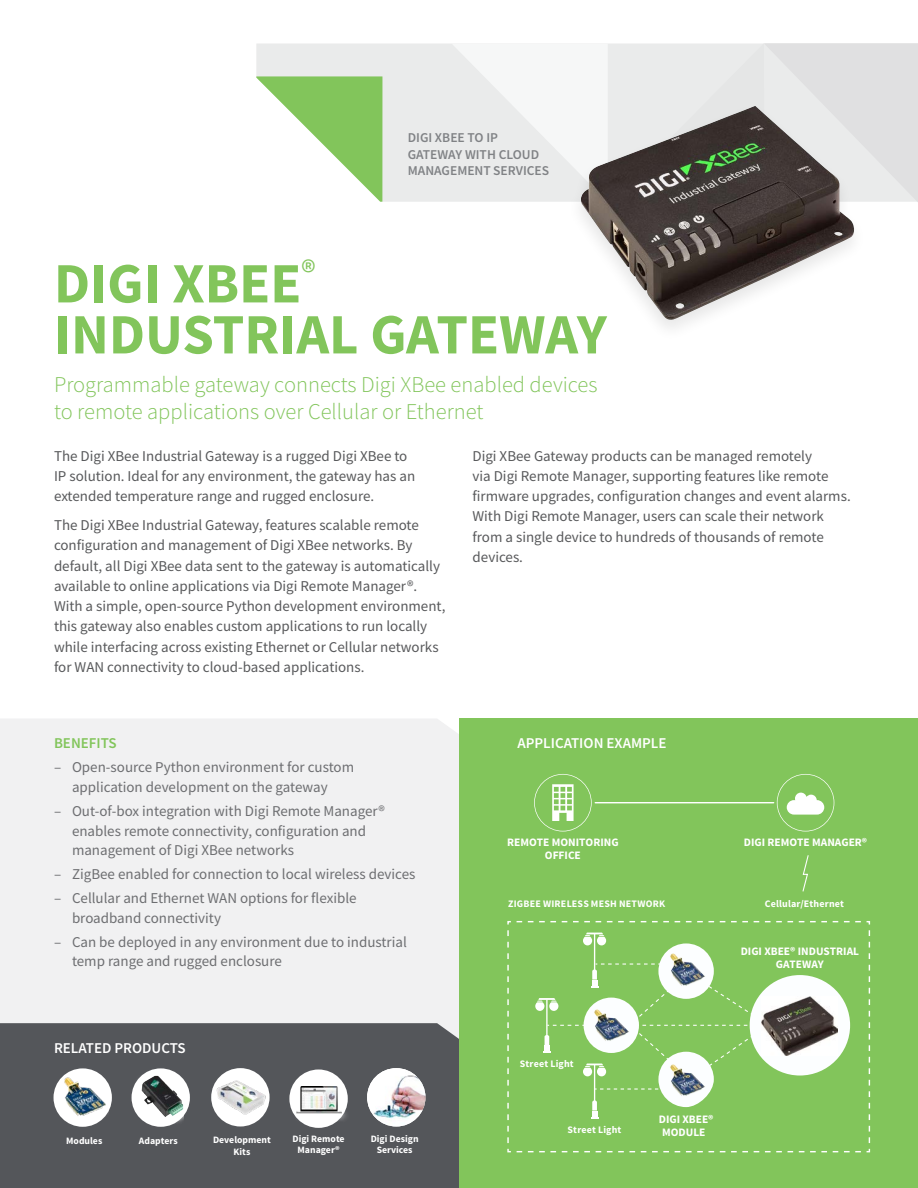
<style>
.page{position:relative;width:918px;height:1188px;background:#fff}
.page>*{position:absolute;margin:0;border:0;box-sizing:border-box;transform-origin:0 0}
.t1{font:700 57px/51px "Source Sans Pro";color:#82c55b}
.Product_Description{font:300 22.5px/27px "Source Sans Pro";color:#82c55b}
.Body_Copy{font:15px/20.2px "Source Sans Pro";color:#58595b}
.Bullets{font:15px/19.5px "Source Sans Pro";color:#6d6e71}
.t2{font:600 15px "Source Sans Pro";color:#fff}
.t3{font:600 15px "Source Sans Pro";color:#82c55b}
.t4{font:600 13.5px/16.5px "Source Sans Pro";color:#808285}
.t5{font:700 11.4px/12.8px "Source Sans Pro";color:#fff;text-align:center}
.t6{font:700 10.05px "Source Sans Pro";letter-spacing:.02em;color:#fff}
.t7{font:700 9.75px/10.5px "Source Sans Pro";color:#fff;text-align:center}
</style>
<div class="page">
<div style="left:459px;top:718px;width:459px;height:470px;background:#82c55b"></div>
<div style="left:0;top:719px;width:459px;height:304px;background:#f1f1f2"></div>
<div style="left:0;top:1023px;width:459px;height:165px;background:#54565a"></div>
<div style="left:256px;top:44px;width:195px;height:158px;background:#eaebeb"></div>
<svg style="left:256px;top:76px;width:126px;height:126px"></svg>
<svg style="left:451px;top:43px;width:467px;height:159px"></svg>
<svg style="left:802px;top:855px;width:7px;height:37px"></svg>
<hr style="left:595px;top:802px;width:179px;height:1px;background:#fff">
<svg style="left:777px;top:774px;width:57px;height:57px"></svg>
<svg style="left:534px;top:774px;width:58px;height:57px"></svg>
<svg style="left:507px;top:921px;width:364px;height:232px"></svg>
<img style="left:669px;top:953px;width:37px;height:34px">
<img style="left:593px;top:1009px;width:37px;height:34px">
<img style="left:669px;top:1063px;width:37px;height:34px">
<div style="left:132px;top:1068px;width:58px;height:59px;background:#fff;border-radius:50%"></div>
<div style="left:54px;top:1068px;width:58px;height:59px;background:#fff;border-radius:50%"></div>
<svg style="left:62px;top:1118px;width:46px;height:4px"></svg>
<svg style="left:62px;top:1075px;width:46px;height:43px"></svg>
<img style="left:63px;top:1077px;width:43px;height:40px">
<div style="left:211px;top:1068px;width:59px;height:59px;background:#fff;border-radius:50%"></div>
<img style="left:213px;top:1079px;width:55px;height:37px">
<div style="left:566px;top:101px;width:301px;height:241px;background:#000;opacity:.1"></div>
<img style="left:581px;top:106px;width:273px;height:214px">
<svg style="left:139px;top:1125px;width:44px;height:1px"></svg>
<svg style="left:133px;top:1076px;width:50px;height:49px"></svg>
<svg style="left:143px;top:1076px;width:12px;height:8px"></svg>
<div style="left:289px;top:1069px;width:59px;height:59px;background:#fff;border-radius:50%"></div>
<img style="left:367px;top:1068px;width:58px;height:59px;border-radius:29px">
<svg style="left:294px;top:1084px;width:55px;height:39px"></svg>
<img style="left:296px;top:1087px;width:45px;height:27px">
<p class="t4" style="left:408px;top:129px;width:143px">DIGI XBEE TO IP<br>GATEWAY WITH CLOUD<br>MANAGEMENT SERVICES</p>
<p class="t1" style="left:54px;top:260px;width:554px">DIGI XBEE<sup>®<br></sup>INDUSTRIAL GATEWAY</p>
<p class="Product_Description" style="left:54px;top:371px;width:545px">Programmable gateway connects Digi XBee enabled devices to remote applications over Cellular or Ethernet</p>
<p class="Body_Copy" style="left:54px;top:445px;width:363px">The Digi XBee Industrial Gateway is a rugged Digi XBee to<br>IP solution. Ideal for any environment, the gateway has an extended temperature range and rugged enclosure.</p>
<p class="Body_Copy" style="left:54px;top:515px;width:393px">The Digi XBee Industrial Gateway, features scalable remote configuration and management of Digi XBee networks. By default, all Digi XBee data sent to the gateway is automatically available to online applications via Digi Remote Manager®.<br>With a simple, open-source Python development environment, this gateway also enables custom applications to run locally while interfacing across existing Ethernet or Cellular networks for WAN connectivity to cloud-based applications.</p>
<p class="Body_Copy" style="left:472px;top:445px;width:380px">Digi XBee Gateway products can be managed remotely<br>via Digi Remote Manager, supporting features like remote firmware upgrades, configuration changes and event alarms.<br>With Digi Remote Manager, users can scale their network from a single device to hundreds of thousands of remote devices.</p>
<p class="t3" style="left:54px;top:734px;width:64px">BENEFITS</p>
<p class="t2" style="left:518px;top:734px;width:151px">APPLICATION EXAMPLE</p>
<p class="Bullets" style="left:54px;top:758px;width:302px;text-align:center">– Open-source Python environment for custom application development on the gateway</p>
<p class="Bullets" style="left:72px;top:801px;width:314px;text-indent:-18px">– Out-of-box integration with Digi Remote Manager® enables remote connectivity, configuration and management of Digi XBee networks</p>
<p class="Bullets" style="left:54px;top:864px;width:363px">– ZigBee enabled for connection to local wireless devices</p>
<p class="Bullets" style="left:72px;top:888px;width:286px;text-indent:-18px">– Cellular and Ethernet WAN options for flexible broadband connectivity</p>
<p class="Bullets" style="left:72px;top:932px;width:336px;text-indent:-18px">– Can be deployed in any environment due to industrial temp range and rugged enclosure</p>
<p class="t5" style="left:507px;top:836px;width:113px">REMOTE MONITORING<br>OFFICE</p>
<p class="t6" style="left:508px;top:898px;width:159px">ZIGBEE WIRELESS MESH NETWORK</p>
<p class="t5" style="left:744px;top:836px;width:125px">DIGI REMOTE MANAGER®</p>
<p class="t6" style="left:765px;top:898px;width:81px">Cellular/Ethernet</p>
<p class="t5" style="left:741px;top:945px;width:120px">DIGI XBEE® INDUSTRIAL<br>GATEWAY</p>
<p class="t2" style="left:54px;top:1038px;width:133px">RELATED PRODUCTS</p>
<p class="t7" style="left:66px;top:1135px;width:38px">Modules</p>
<p class="t7" style="left:139px;top:1135px;width:40px">Adapters</p>
<p class="t7" style="left:213px;top:1135px;width:59px">Development</p>
<p class="t7" style="left:234px;top:1147px;width:18px">Kits</p>
<p class="t7" style="left:292px;top:1134px;width:54px">Digi Remote<br>Manager®</p>
<p class="t7" style="left:371px;top:1134px;width:49px">Digi Design</p>
<p class="t7" style="left:377px;top:1145px;width:37px">Services</p>
<p class="t6" style="left:520px;top:1057px;width:55px">Street Light</p>
<p class="t6" style="left:568px;top:1123px;width:55px">Street Light</p>
<p class="t5" style="left:659px;top:1113px;width:56px;text-align:left">DIGI XBEE®<br>MODULE</p>
</div>
